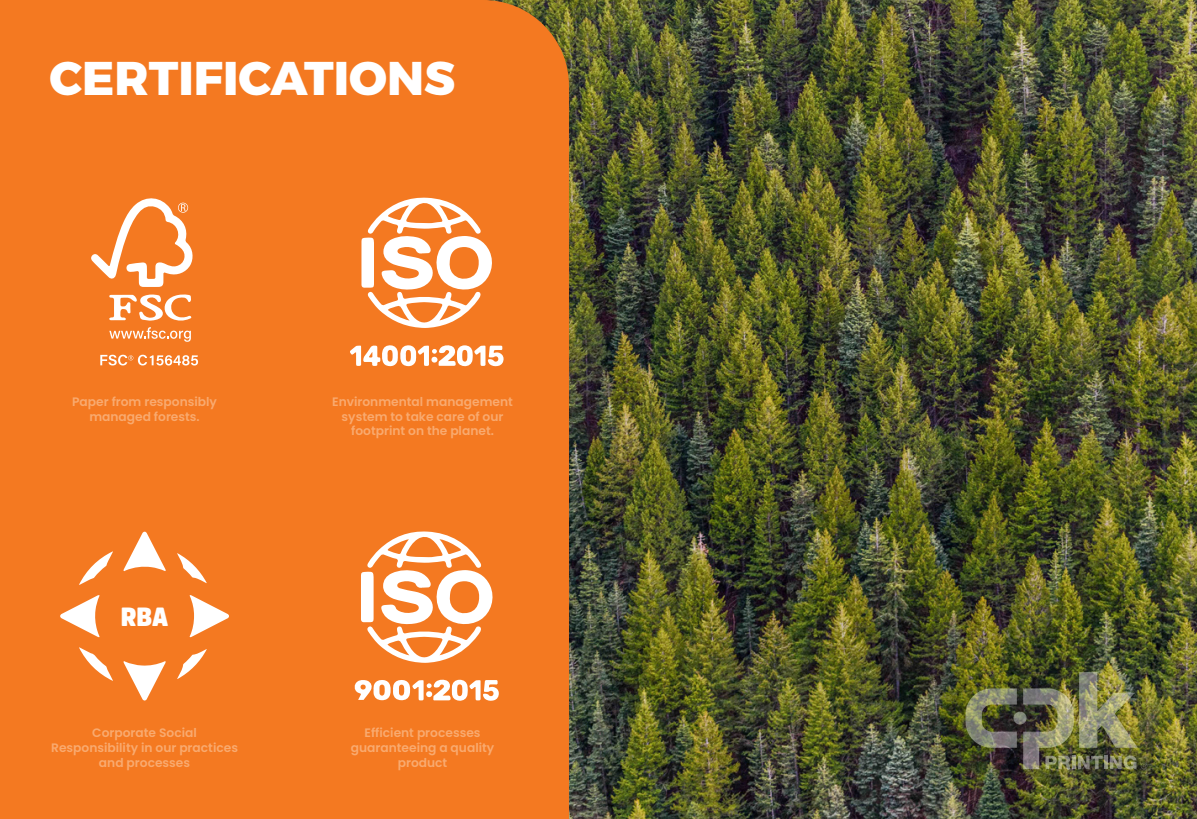
<style>
.page{position:relative;width:1197px;height:819px;background:#fff}
.page>*{position:absolute;margin:0;border:0;box-sizing:border-box;transform-origin:0 0}
.t1{font:800 47.25px "Montserrat";color:#fff}
.t2{font:900 26.25px "Amsi Pro Narw";color:#fff}
.t3{font:600 12.25px/14.7px "Poppins";color:#f9aa6f;text-align:center}
</style>
<div class="page">
<img style="left:569px;top:0;width:628px;height:819px">
<img style="left:966px;top:688px;width:51px;height:60px">
<svg style="left:1014px;top:712px;width:13px;height:13px"></svg>
<img style="left:1023px;top:672px;width:124px;height:97px">
<div style="left:0;top:0;width:569px;height:819px;background:#f47921"></div>
<svg style="left:109px;top:294px;width:83px;height:27px"></svg>
<svg style="left:91px;top:195px;width:103px;height:92px"></svg>
<svg style="left:100px;top:355px;width:98px;height:11px"></svg>
<svg style="left:109px;top:327px;width:82px;height:15px"></svg>
<svg style="left:123px;top:532px;width:43px;height:39px"></svg>
<svg style="left:189px;top:595px;width:40px;height:42px"></svg>
<svg style="left:60px;top:595px;width:40px;height:42px"></svg>
<svg style="left:123px;top:661px;width:43px;height:40px"></svg>
<svg style="left:79px;top:551px;width:34px;height:34px"></svg>
<svg style="left:79px;top:647px;width:34px;height:34px"></svg>
<svg style="left:177px;top:553px;width:30px;height:30px"></svg>
<svg style="left:177px;top:649px;width:30px;height:30px"></svg>
<svg style="left:361px;top:531px;width:135px;height:132px"></svg>
<svg style="left:354px;top:679px;width:145px;height:22px"></svg>
<svg style="left:350px;top:345px;width:154px;height:22px"></svg>
<svg style="left:361px;top:197px;width:134px;height:131px"></svg>
<h1 class="t1" style="left:50px;top:49px;width:407px">CERTIFICATIONS</h1>
<p class="t3" style="left:72px;top:394px;width:146px">Paper from responsibly managed forests.</p>
<h2 class="t2" style="left:121px;top:599px;width:49px">RBA</h2>
<p class="t3" style="left:51px;top:726px;width:188px">Corporate Social<br>Responsibility in our practices and processes</p>
<p class="t3" style="left:332px;top:394px;width:182px">Environmental management system to take care of our footprint on the planet.</p>
<p class="t3" style="left:351px;top:726px;width:145px">Efficient processes guaranteeing a quality product</p>
</div>
